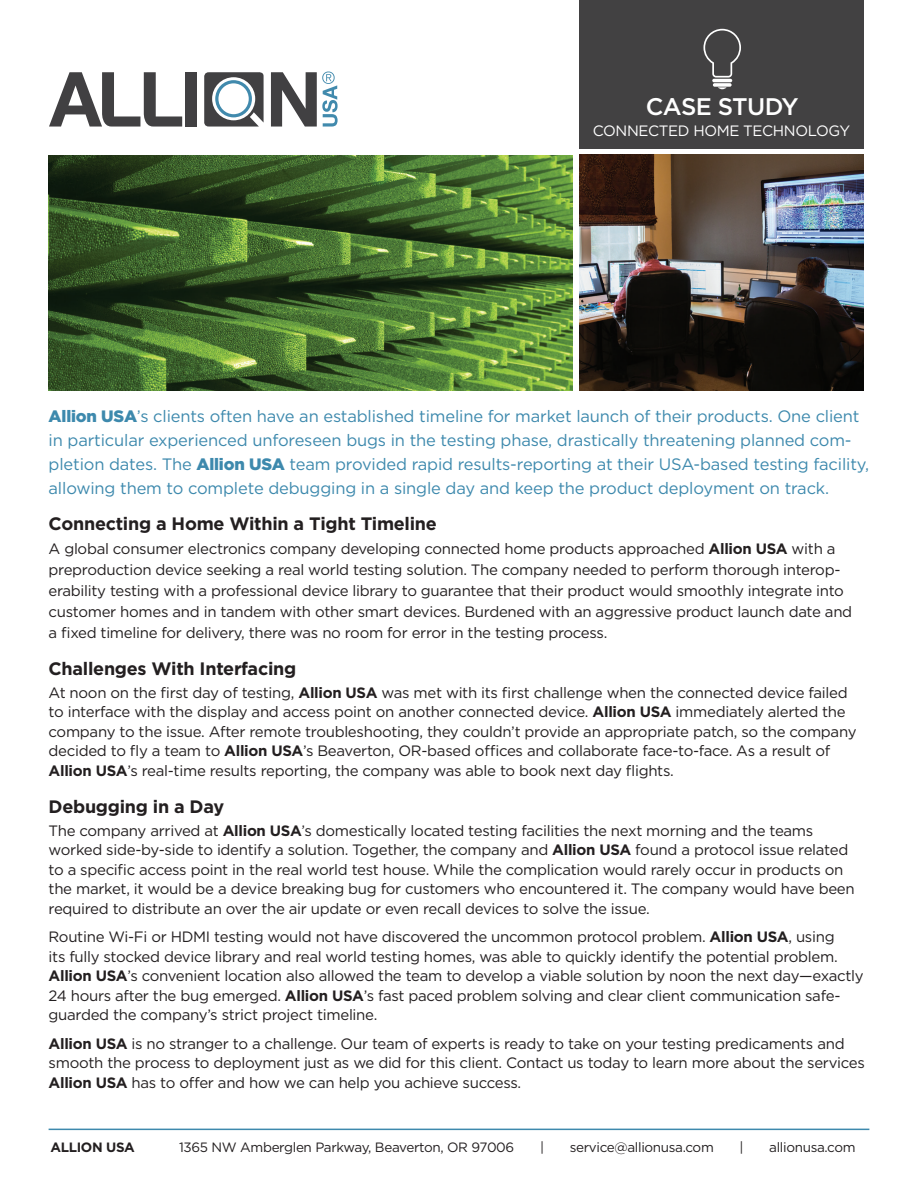
<style>
.page{position:relative;width:918px;height:1188px;background:#fff}
.page>*{position:absolute;margin:0;border:0;box-sizing:border-box;transform-origin:0 0}
.t1{font:500 24px "Gotham";letter-spacing:-.025em;color:#fff}
.t2{font:700 18px "Gotham";letter-spacing:-.015em;color:#231f20}
.t3{font:16.5px/24px "Gotham";letter-spacing:-.01em;color:#3d89ad}
.t4{font:15px/19.5px "Gotham";letter-spacing:-.02em;color:#231f20}
.t5{font:15px "Gotham";letter-spacing:-.025em;color:#fff}
.t6{font:13.5px "Gotham";letter-spacing:-.025em;color:#231f20}
.t7{font:700 13.5px "Gotham";letter-spacing:-.025em;color:#231f20}
.s1{font-weight:900}
.s2{font-weight:700}
</style>
<div class="page">
<svg style="left:49px;top:72px;width:133px;height:55px"></svg>
<div style="left:185px;top:72px;width:12px;height:55px;background:#414042"></div>
<svg style="left:204px;top:72px;width:60px;height:55px"></svg>
<svg style="left:271px;top:72px;width:67px;height:55px"></svg>
<div style="left:579px;top:0;width:285px;height:155px;background:#424142"></div>
<div style="left:573px;top:149px;width:294px;height:6px;background:#fff"></div>
<svg style="left:718px;top:87px;width:9px;height:2px"></svg>
<hr style="left:712px;top:79px;width:20px;height:3px;background:#fff;border-radius:2px">
<svg style="left:713px;top:83px;width:19px;height:4px"></svg>
<svg style="left:703px;top:29px;width:38px;height:49px"></svg>
<img style="left:49px;top:155px;width:524px;height:235px">
<img style="left:579px;top:155px;width:285px;height:236px">
<hr style="left:49px;top:1129px;width:820px;height:1px;background:#3d89ad">
<h1 class="t1" style="left:646px;top:91px;width:154px">CASE STUDY</h1>
<p class="t5" style="left:593px;top:121px;width:259px">CONNECTED HOME TECHNOLOGY</p>
<p class="t3" style="left:49px;top:404px;width:822px"><span class="s1">Allion USA</span>’s clients often have an established timeline for market launch of their products. One client in particular experienced unforeseen bugs in the testing phase, drastically threatening planned com&shy;pletion dates. The <span class="s1">Allion USA</span> team provided rapid results-reporting at their USA-based testing facility, allowing them to complete debugging in a single day and keep the product deployment on track.</p>
<p class="t2" style="left:49px;top:511px;width:390px">Connecting a Home Within a Tight Timeline</p>
<p class="t4" style="left:49px;top:538px;width:805px;line-height:21px">A global consumer electronics company developing connected home products approached <span class="s2">Allion USA</span> with a preproduction device seeking a real world testing solution. The company needed to perform thorough interop&shy;erability testing with a professional device library to guarantee that their product would smoothly integrate into customer homes and in tandem with other smart devices. Burdened with an aggressive product launch date and a fixed timeline for delivery, there was no room for error in the testing process.</p>
<p class="t2" style="left:49px;top:657px;width:249px">Challenges With Interfacing</p>
<p class="t4" style="left:49px;top:682px;width:810px">At noon on the first day of testing, <span class="s2">Allion USA</span> was met with its first challenge when the connected device failed to interface with the display and access point on another connected device. <span class="s2">Allion USA</span> immediately alerted the company to the issue. After remote troubleshooting, they couldn’t provide an appropriate patch, so the company decided to fly a team to <span class="s2">Allion USA</span>’s Beaverton, OR-based offices and collaborate face-to-face. As a result of <span class="s2">Allion USA</span>’s real-time results reporting, the company was able to book next day flights.</p>
<p class="t2" style="left:49px;top:795px;width:177px">Debugging in a Day</p>
<p class="t4" style="left:49px;top:820px;width:808px">The company arrived at <span class="s2">Allion USA</span>’s domestically located testing facilities the next morning and the teams worked side-by-side to identify a solution. Together, the company and <span class="s2">Allion USA</span> found a protocol issue related to a specific access point in the real world test house. While the complication would rarely occur in products on the market, it would be a device breaking bug for customers who encountered it. The company would have been required to distribute an over the air update or even recall devices to solve the issue.</p>
<p class="t4" style="left:49px;top:927px;width:817px">Routine Wi-Fi or HDMI testing would not have discovered the uncommon protocol problem. <span class="s2">Allion USA</span>, using<br>its fully stocked device library and real world testing homes, was able to quickly identify the potential problem.<br><span class="s2">Allion USA</span>’s convenient location also allowed the team to develop a viable solution by noon the next day—exactly 24 hours after the bug emerged. <span class="s2">Allion USA</span>’s fast paced problem solving and clear client communication safe&shy;guarded the company’s strict project timeline.</p>
<p class="t4" style="left:49px;top:1033px;width:818px"><span class="s2">Allion USA</span> is no stranger to a challenge. Our team of experts is ready to take on your testing predicaments and smooth the process to deployment just as we did for this client. Contact us today to learn more about the services<br><span class="s2">Allion USA</span> has to offer and how we can help you achieve success.</p>
<p class="t7" style="left:50px;top:1138px;width:86px">ALLION USA</p>
<p class="t6" style="left:179px;top:1138px;width:337px">1365 NW Amberglen Parkway, Beaverton, OR 97006</p>
<p class="t6" style="left:540px;top:1138px;width:6px">|</p>
<p class="t6" style="left:570px;top:1138px;width:146px">service@allionusa.com</p>
<p class="t6" style="left:740px;top:1138px;width:6px">|</p>
<p class="t6" style="left:769px;top:1138px;width:88px">allionusa.com</p>
</div>
